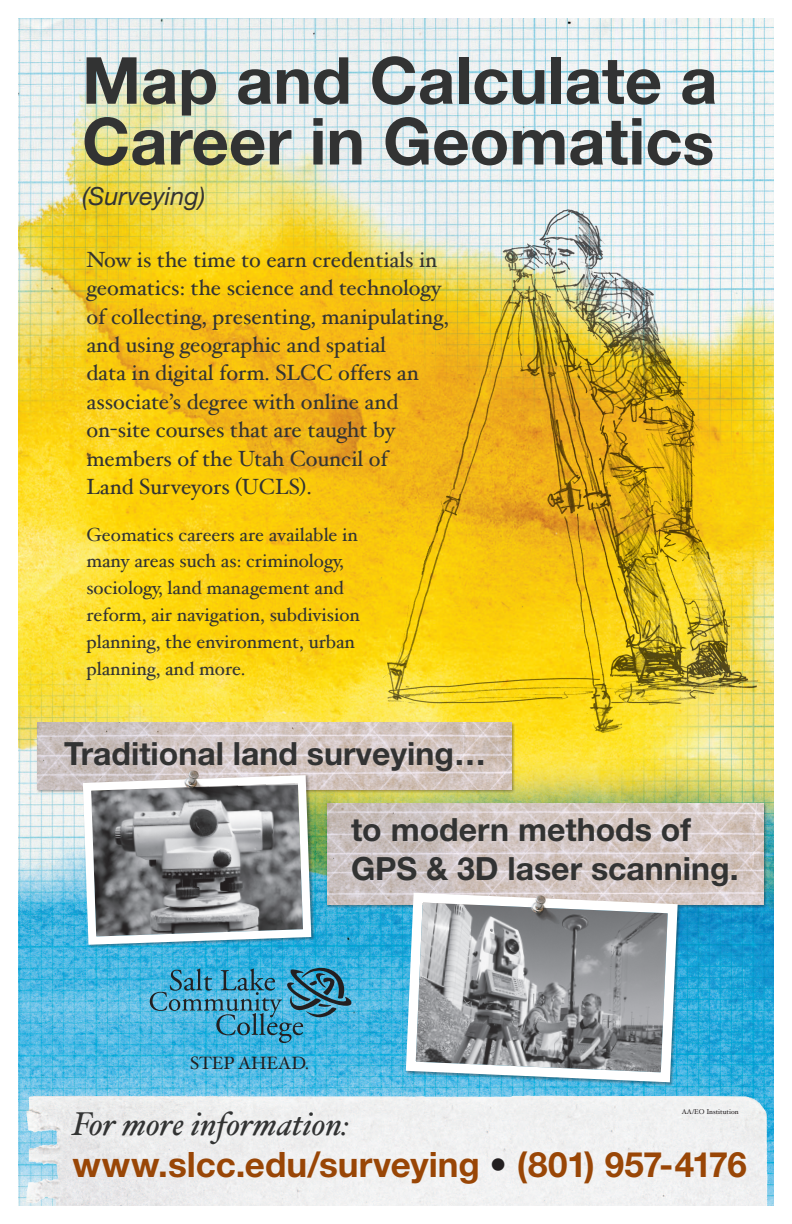
<style>
.page{position:relative;width:792px;height:1224px;background:#fff}
.page>*{position:absolute;margin:0;border:0;box-sizing:border-box;transform-origin:0 0}
.t1{font:700 65px/60.8px "Helvetica Neue";color:#323333}
.t2{font:700 35px "Helvetica Neue";color:#994606}
.t3{font:italic 33px "Hoefler Text";color:#323333}
.t4{font:700 32px/38.4px "Helvetica Neue";color:#323333}
.t5{font:italic 25px "Helvetica Neue";color:#323333}
.t6{font:22px/28.4px "Hoefler Text";color:#323333}
.t7{font:19px/26.8px "Hoefler Text";color:#323333}
.t8{font:17.9px "Hoefler Text";color:#231f20}
.t9{font:7px "Hoefler Text";color:#231f20}
.s1{font-size:59px}
.s2{color:#231f20}
</style>
<div class="page">
<img style="left:18px;top:18px;width:756px;height:1188px">
<img style="left:369px;top:197px;width:405px;height:535px">
<div style="left:37px;top:722px;width:478px;height:71px;background:#231f20;opacity:.4"></div>
<img style="left:37px;top:723px;width:474px;height:66px">
<svg style="left:79px;top:771px;width:236px;height:178px"></svg>
<img style="left:26px;top:1096px;width:498px;height:73px">
<svg style="left:150px;top:966px;width:203px;height:77px"></svg>
<div style="left:326px;top:803px;width:441px;height:105px;background:#231f20;opacity:.4"></div>
<img style="left:327px;top:804px;width:436px;height:100px">
<svg style="left:401px;top:888px;width:282px;height:199px"></svg>
<img style="left:181px;top:768px;width:35px;height:35px">
<img style="left:528px;top:893px;width:35px;height:35px">
<h1 class="t1" style="left:82px;top:49px;width:637px">Map and Calculate a<br>Career in Geomatic<span class="s1">s</span></h1>
<p class="t5" style="left:82px;top:181px;width:125px">(Surveying)</p>
<p class="t6" style="left:86px;top:245px;width:364px">Now is the time to earn credentials in geomatics: the science and technology of collecting, presenting, manipulating, and using geographic and spatial<br>data in digital form. SLCC offers an associate’s degree with online and on-site courses that are taught by members of the Utah Council of<br>Land Surveyors (UCLS).</p>
<p class="t7" style="left:86px;top:521px;width:275px">Geomatics careers are available in many areas such as: criminology, sociology, land management and reform, air navigation, subdivision planning, the environment, urban planning, and more.</p>
<h3 class="t4" style="left:64px;top:734px;width:423px">Traditional land surveying…</h3>
<h3 class="t4" style="left:351px;top:810px;width:389px">to modern methods of<br>GPS &amp; 3D laser scanning.</h3>
<p class="t8" style="left:190px;top:1052px;width:121px">step ahead.</p>
<p class="t9" style="left:682px;top:1107px;width:58px">AA/EO Institution</p>
<h3 class="t3" style="left:72px;top:1105px;width:279px">For more information:</h3>
<h2 class="t2" style="left:72px;top:1143px;width:676px">www.slcc.edu/surveying <span class="s2">•</span> (801) 957-4176</h2>
</div>
